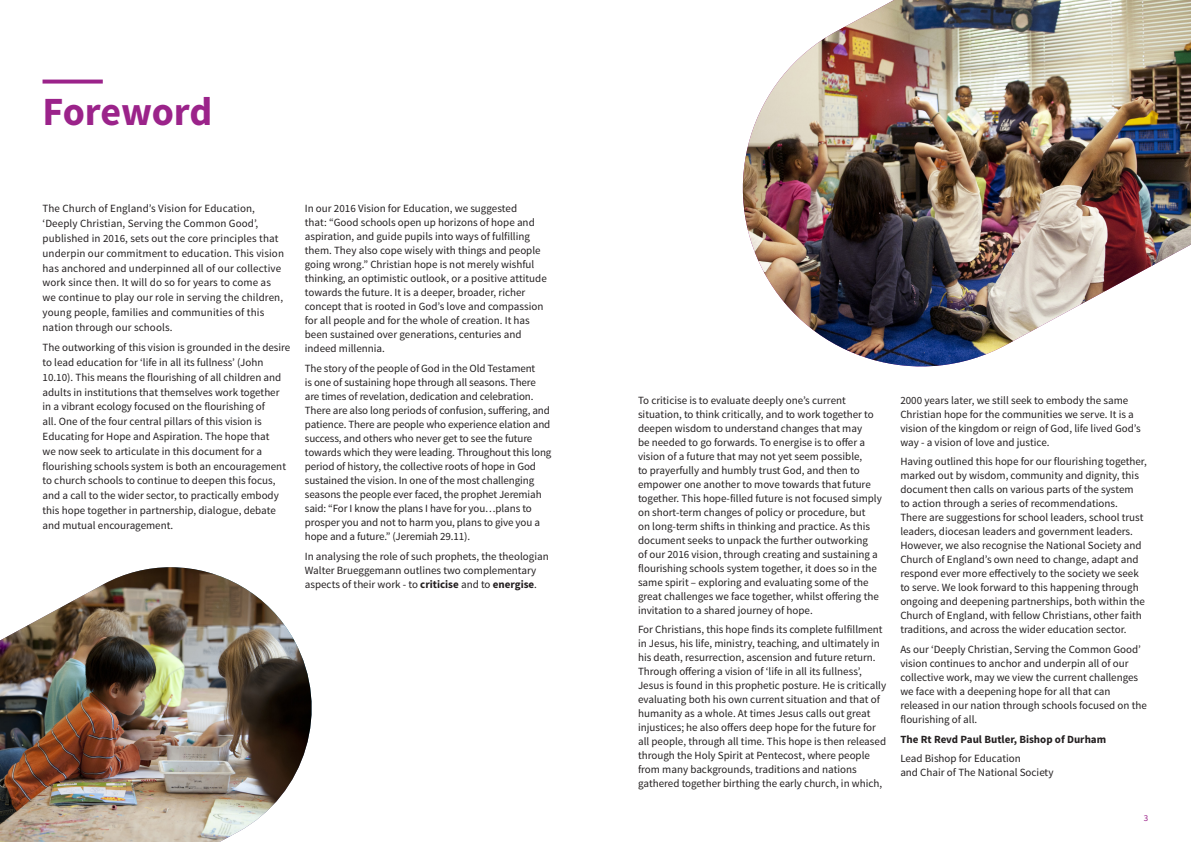
<style>
.page{position:relative;width:1191px;height:842px;background:#fff}
.page>*{position:absolute;margin:0;border:0;box-sizing:border-box;transform-origin:0 0}
.t1{font:700 40px "Source Sans Pro";letter-spacing:-.01em;color:#9b238a}
.t2{font:11px/14px "Source Sans Pro";color:#231f20}
.t3{font:700 11px "Source Sans Pro";color:#231f20}
.t4{font:9px "Source Sans Pro";color:#9b238a}
.s1{font-weight:700}
</style>
<div class="page">
<svg style="left:43px;top:80px;width:60px;height:4px"></svg>
<img style="left:742px;top:0;width:449px;height:366px">
<img style="left:0;top:567px;width:312px;height:275px">
<img style="left:849px;top:0;width:263px;height:10px">
<p class="t1" style="left:43px;top:86px;width:171px">Foreword</p>
<p class="t2" style="left:43px;top:201px;width:243px;line-height:14.8px">The Church of England’s Vision for Education, ‘Deeply Christian, Serving the Common Good’, published in 2016, sets out the core principles that underpin our commitment to education. This vision has anchored and underpinned all of our collective work since then. It will do so for years to come as we continue to play our role in serving the children, young people, families and communities of this nation through our schools.</p>
<p class="t2" style="left:43px;top:340px;width:249px;line-height:14.8px">The outworking of this vision is grounded in the desire to lead education for ‘life in all its fullness’ (John 10.10). This means the flourishing of all children and adults in institutions that themselves work together in a vibrant ecology focused on the flourishing of<br>all. One of the four central pillars of this vision is Educating for Hope and Aspiration. The hope that<br>we now seek to articulate in this document for a flourishing schools system is both an encouragement to church schools to continue to deepen this focus, and a call to the wider sector, to practically embody this hope together in partnership, dialogue, debate and mutual encouragement.</p>
<p class="t2" style="left:305px;top:202px;width:243px">In our 2016 Vision for Education, we suggested<br>that: “Good schools open up horizons of hope and aspiration, and guide pupils into ways of fulfilling them. They also cope wisely with things and people going wrong.” Christian hope is not merely wishful thinking, an optimistic outlook, or a positive attitude towards the future. It is a deeper, broader, richer concept that is rooted in God’s love and compassion for all people and for the whole of creation. It has been sustained over generations, centuries and indeed millennia.</p>
<p class="t2" style="left:305px;top:362px;width:248px">The story of the people of God in the Old Testament<br>is one of sustaining hope through all seasons. There are times of revelation, dedication and celebration.<br>There are also long periods of confusion, suffering, and patience. There are people who experience elation and success, and others who never get to see the future towards which they were leading. Throughout this long period of history, the collective roots of hope in God sustained the vision. In one of the most challenging seasons the people ever faced, the prophet Jeremiah said: “For I know the plans I have for you…plans to prosper you and not to harm you, plans to give you a hope and a future.” (Jeremiah 29.11).</p>
<p class="t2" style="left:305px;top:549px;width:245px">In analysing the role of such prophets, the theologian<br>Walter Brueggemann outlines two complementary aspects of their work - to <span class="s1">criticise</span> and to <span class="s1">energise</span>.</p>
<p class="t2" style="left:638px;top:393px;width:245px">To criticise is to evaluate deeply one’s current situation, to think critically, and to work together to deepen wisdom to understand changes that may<br>be needed to go forwards. To energise is to offer a vision of a future that may not yet seem possible,<br>to prayerfully and humbly trust God, and then to empower one another to move towards that future together. This hope-filled future is not focused simply on short-term changes of policy or procedure, but<br>on long-term shifts in thinking and practice. As this document seeks to unpack the further outworking<br>of our 2016 vision, through creating and sustaining a flourishing schools system together, it does so in the same spirit – exploring and evaluating some of the great challenges we face together, whilst offering the invitation to a shared journey of hope.</p>
<p class="t2" style="left:638px;top:623px;width:250px">For Christians, this hope finds its complete fulfillment in Jesus, his life, ministry, teaching, and ultimately in his death, resurrection, ascension and future return.<br>Through offering a vision of ‘life in all its fullness’, Jesus is found in this prophetic posture. He is critically evaluating both his own current situation and that of humanity as a whole. At times Jesus calls out great injustices; he also offers deep hope for the future for all people, through all time. This hope is then released through the Holy Spirit at Pentecost, where people from many backgrounds, traditions and nations gathered together birthing the early church, in which,</p>
<p class="t2" style="left:900px;top:393px;width:242px">2000 years later, we still seek to embody the same Christian hope for the communities we serve. It is a vision of the kingdom or reign of God, life lived God’s way - a vision of love and justice.</p>
<p class="t2" style="left:900px;top:455px;width:248px">Having outlined this hope for our flourishing together, marked out by wisdom, community and dignity, this document then calls on various parts of the system<br>to action through a series of recommendations.<br>There are suggestions for school leaders, school trust leaders, diocesan leaders and government leaders.<br>However, we also recognise the National Society and Church of England’s own need to change, adapt and respond ever more effectively to the society we seek to serve. We look forward to this happening through ongoing and deepening partnerships, both within the Church of England, with fellow Christians, other faith traditions, and across the wider education sector.</p>
<p class="t2" style="left:900px;top:642px;width:248px">As our ‘Deeply Christian, Serving the Common Good’ vision continues to anchor and underpin all of our collective work, may we view the current challenges we face with a deepening hope for all that can released in our nation through schools focused on the flourishing of all.</p>
<p class="t3" style="left:900px;top:732px;width:207px">The Rt Revd Paul Butler, Bishop of Durham</p>
<p class="t2" style="left:900px;top:752px;width:155px">Lead Bishop for Education<br>and Chair of The National Society</p>
<p class="t4" style="left:1144px;top:812px;width:6px">3</p>
</div>
